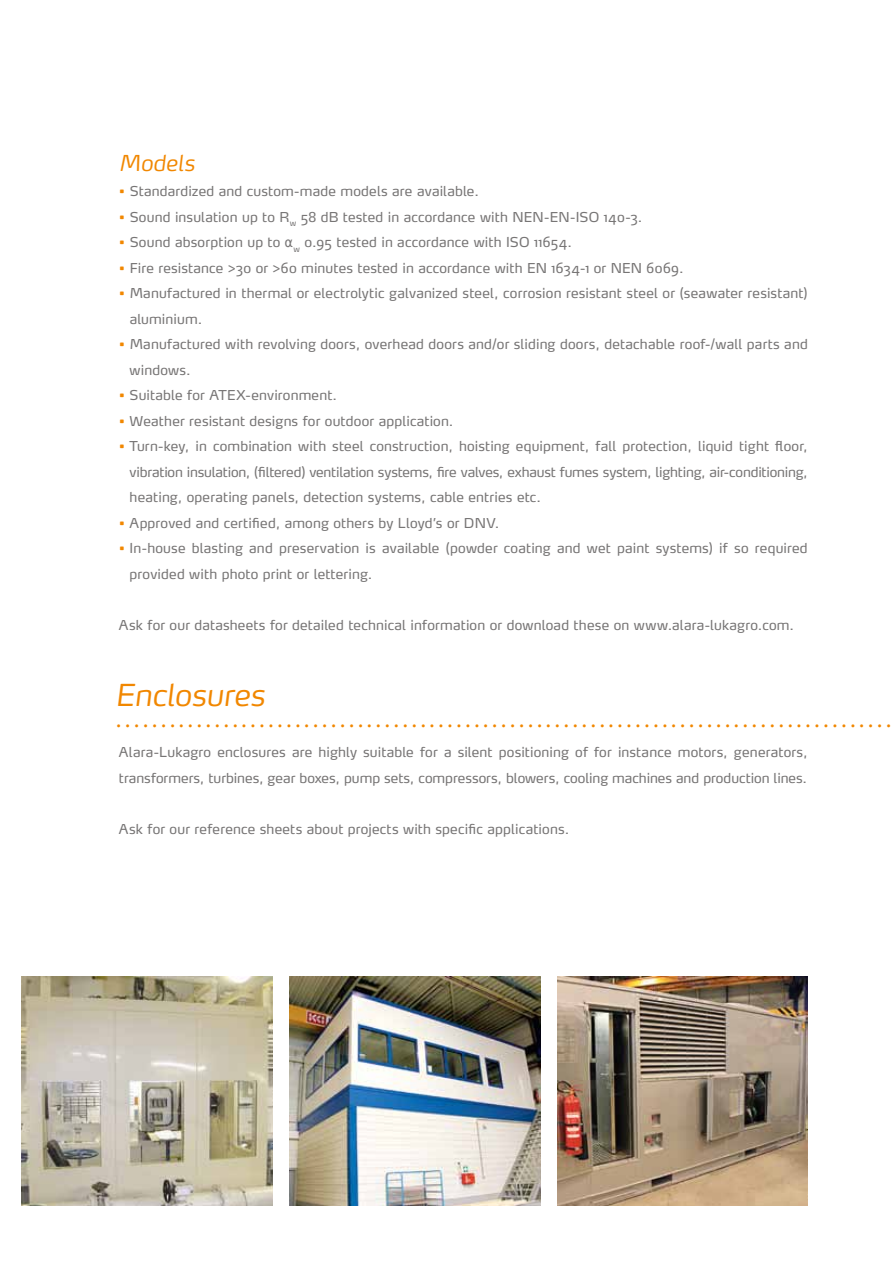
<style>
.page{position:relative;width:893px;height:1263px;background:#fff}
.page>*{position:absolute;margin:0;border:0;box-sizing:border-box;transform-origin:0 0}
.t1{font:italic 300 30px "Max";letter-spacing:.005em;color:#f18700}
.t2{font:italic 300 21.75px "Max";letter-spacing:.015em;color:#f18700}
.t3{font:500 21px "Futura";color:#f18700}
.t4{font:13.5px/25.5px "Max";letter-spacing:.015em;color:#777575}
.s1{color:#f18700}
.s2{font-family:"Menlo"}
</style>
<div class="page">
<img style="left:557px;top:976px;width:251px;height:229px">
<img style="left:289px;top:976px;width:251px;height:229px">
<img style="left:21px;top:976px;width:251px;height:229px">
<h2 class="t2" style="left:119px;top:149px;width:77px">Models</h2>
<p class="t4" style="left:119px;top:178px;width:361px"><span class="s1">•</span> Standardized and custom-made models are available.</p>
<p class="t4" style="left:119px;top:204px;width:525px"><span class="s1">•</span> Sound insulation up to R<sub>w</sub> 58 dB tested in accordance with NEN-EN-ISO 140-3.</p>
<p class="t4" style="left:119px;top:229px;width:455px"><span class="s1">•</span> Sound absorption up to <span class="s2">α</span><sub>w</sub> 0.95 tested in accordance with ISO 11654.</p>
<p class="t4" style="left:119px;top:255px;width:566px"><span class="s1">•</span> Fire resistance &gt;30 or &gt;60 minutes tested in accordance with EN 1634-1 or NEN 6069.</p>
<p class="t4" style="left:130px;top:280px;width:679px;text-indent:-11px"><span class="s1">•</span> Manufactured in thermal or electrolytic galvanized steel, corrosion resistant steel or (seawater resistant) aluminium.</p>
<p class="t4" style="left:130px;top:331px;width:680px;text-indent:-11px"><span class="s1">•</span> Manufactured with revolving doors, overhead doors and/or sliding doors, detachable roof-/wall parts and windows.</p>
<p class="t4" style="left:119px;top:382px;width:220px"><span class="s1">•</span> Suitable for ATEX-environment.</p>
<p class="t4" style="left:119px;top:408px;width:336px"><span class="s1">•</span> Weather resistant designs for outdoor application.</p>
<p class="t4" style="left:130px;top:433px;width:680px;text-align:justify;text-indent:-11px"><span class="s1">•</span> Turn-key, in combination with steel construction, hoisting equipment, fall protection, liquid tight floor, vibration insulation, (filtered) ventilation systems, fire valves, exhaust fumes system, lighting, air-conditioning, heating, operating panels, detection systems, cable entries etc.</p>
<p class="t4" style="left:119px;top:510px;width:382px"><span class="s1">•</span> Approved and certified, among others by Lloyd’s or DNV.</p>
<p class="t4" style="left:130px;top:535px;width:680px;text-indent:-11px"><span class="s1">•</span> In-house blasting and preservation is available (powder coating and wet paint systems) if so required provided with photo print or lettering.</p>
<p class="t4" style="left:119px;top:612px;width:677px">Ask for our datasheets for detailed technical information or download these on www.alara-lukagro.com.</p>
<h1 class="t1" style="left:116px;top:676px;width:151px">Enclosures</h1>
<h3 class="t3" style="left:116px;top:705px;width:778px">.......................................................................................</h3>
<p class="t4" style="left:119px;top:739px;width:690px">Alara-Lukagro enclosures are highly suitable for a silent positioning of for instance motors, generators, transformers, turbines, gear boxes, pump sets, compressors, blowers, cooling machines and production lines.</p>
<p class="t4" style="left:119px;top:816px;width:452px">Ask for our reference sheets about projects with specific applications.</p>
</div>
